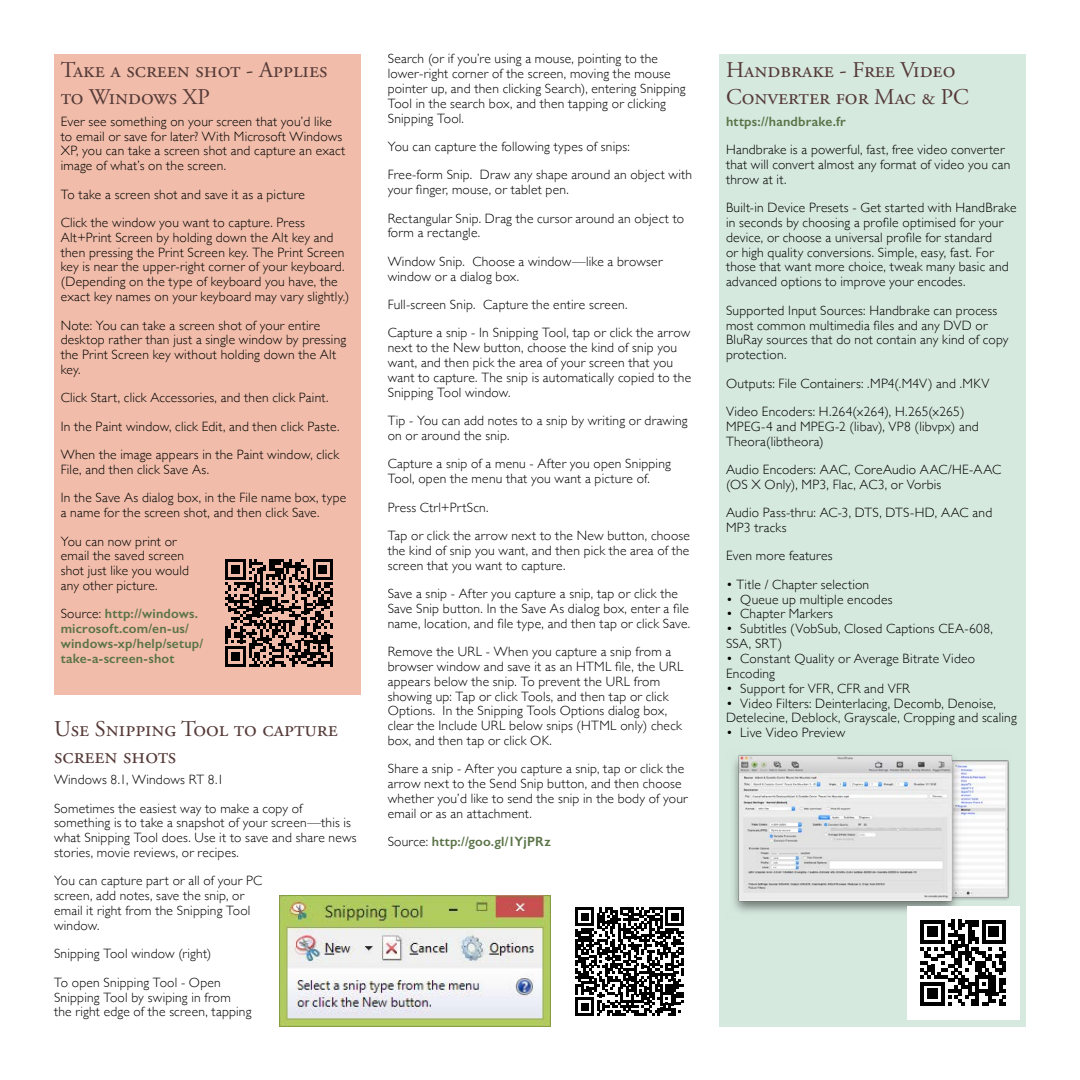
<style>
.page{position:relative;width:1080px;height:1080px;background:#fff}
.page>*{position:absolute;margin:0;border:0;box-sizing:border-box;transform-origin:0 0}
.t1{font:22.5px/27px "Adobe Garamond Pro";color:#563b39}
.t2{font:300 13.5px/14.9px "Gill Sans";letter-spacing:.015em;color:#000}
.t3{font:600 13.5px/14.9px "Gill Sans";letter-spacing:.015em;color:#5a7347}
.s1{font-weight:300;color:#000}
</style>
<div class="page">
<div style="left:54px;top:54px;width:307px;height:640px;background:#f1bdaa"></div>
<img style="left:279px;top:896px;width:271px;height:130px">
<svg style="left:225px;top:559px;width:108px;height:108px"></svg>
<hr style="left:330px;top:652px;width:3px;height:15px;background:#000">
<svg style="left:576px;top:908px;width:108px;height:108px"></svg>
<div style="left:719px;top:54px;width:307px;height:972px;background:#d6e9df"></div>
<img style="left:732px;top:754px;width:278px;height:159px">
<div style="left:907px;top:906px;width:112px;height:114px;background:#fff"></div>
<svg style="left:921px;top:920px;width:85px;height:86px"></svg>
<h1 class="t1" style="left:61px;top:57px;width:268px">Take a screen shot - Applies to Windows XP</h1>
<p class="t2" style="left:61px;top:113px;width:286px">Ever see something on your screen that you’d like to email or save for later? With Microsoft Windows XP, you can take a screen shot and capture an exact image of what’s on the screen.</p>
<p class="t2" style="left:61px;top:179px;width:246px;line-height:28.3px">To take a screen shot and save it as a picture<br>Click the window you want to capture. Press</p>
<p class="t2" style="left:61px;top:229px;width:290px">Alt+Print Screen by holding down the Alt key and then pressing the Print Screen key. The Print Screen key is near the upper-right corner of your keyboard. (Depending on the type of keyboard you have, the exact key names on your keyboard may vary slightly.)</p>
<p class="t2" style="left:61px;top:317px;width:287px">Note: You can take a screen shot of your entire desktop rather than just a single window by pressing the Print Screen key without holding down the Alt key.</p>
<p class="t2" style="left:61px;top:383px;width:280px;line-height:28.3px">Click Start, click Accessories, and then click Paint.<br>In the Paint window, click Edit, and then click Paste.<br>When the image appears in the Paint window, click</p>
<p class="t2" style="left:61px;top:455px;width:287px;line-height:28.3px">File, and then click Save As.<br>In the Save As dialog box, in the File name box, type</p>
<p class="t2" style="left:61px;top:498px;width:260px;line-height:28.3px">a name for the screen shot, and then click Save.<br>You can now print or</p>
<p class="t2" style="left:61px;top:548px;width:130px">email the saved screen shot just like you would any other picture.</p>
<p class="t3" style="left:61px;top:606px;width:144px"><span class="s1">Source:</span> http://windows. microsoft.com/en-us/ windows-xp/help/setup/ take-a-screen-shot</p>
<h1 class="t1" style="left:54px;top:716px;width:285px">Use Snipping Tool to capture screen shots</h1>
<p class="t2" style="left:54px;top:765px;width:250px;line-height:28.3px">Windows 8.1, Windows RT 8.1<br>Sometimes the easiest way to make a copy of</p>
<p class="t2" style="left:54px;top:815px;width:304px">something is to take a snapshot of your screen—this is what Snipping Tool does. Use it to save and share news stories, movie reviews, or recipes.</p>
<p class="t2" style="left:54px;top:873px;width:210px">You can capture part or all of your PC screen, add notes, save the snip, or email it right from the Snipping Tool window.</p>
<p class="t2" style="left:54px;top:939px;width:168px;line-height:28.3px">Snipping Tool window (right)<br>To open Snipping Tool - Open</p>
<p class="t2" style="left:54px;top:989px;width:199px">Snipping Tool by swiping in from the right edge of the screen, tapping</p>
<p class="t2" style="left:388px;top:51px;width:299px">Search (or if you’re using a mouse, pointing to the lower-right corner of the screen, moving the mouse pointer up, and then clicking Search), entering Snipping Tool in the search box, and then tapping or clicking Snipping Tool.</p>
<p class="t2" style="left:388px;top:132px;width:306px;line-height:28.3px">You can capture the following types of snips:<br>Free-form Snip. Draw any shape around an object with</p>
<p class="t2" style="left:388px;top:175px;width:298px;line-height:28.3px">your finger, mouse, or tablet pen.<br>Rectangular Snip. Drag the cursor around an object to</p>
<p class="t2" style="left:388px;top:218px;width:276px;line-height:28.3px">form a rectangle.<br>Window Snip. Choose a window—like a browser</p>
<p class="t2" style="left:388px;top:261px;width:304px;line-height:28.3px">window or a dialog box.<br>Full-screen Snip. Capture the entire screen.<br>Capture a snip - In Snipping Tool, tap or click the arrow</p>
<p class="t2" style="left:388px;top:340px;width:305px">next to the New button, choose the kind of snip you want, and then pick the area of your screen that you want to capture. The snip is automatically copied to the Snipping Tool window.</p>
<p class="t2" style="left:388px;top:413px;width:301px">Tip - You can add notes to a snip by writing or drawing on or around the snip.</p>
<p class="t2" style="left:388px;top:456px;width:285px">Capture a snip of a menu - After you open Snipping<br>Tool, open the menu that you want a picture of.</p>
<p class="t2" style="left:388px;top:492px;width:304px;line-height:28.3px">Press Ctrl+PrtScn.<br>Tap or click the arrow next to the New button, choose</p>
<p class="t2" style="left:388px;top:542px;width:303px">the kind of snip you want, and then pick the area of the screen that you want to capture.</p>
<p class="t2" style="left:388px;top:585px;width:304px">Save a snip - After you capture a snip, tap or click the<br>Save Snip button. In the Save As dialog box, enter a file name, location, and file type, and then tap or click Save.</p>
<p class="t2" style="left:388px;top:644px;width:297px">Remove the URL - When you capture a snip from a browser window and save it as an HTML file, the URL appears below the snip. To prevent the URL from showing up: Tap or click Tools, and then tap or click Options. In the Snipping Tools Options dialog box, clear the Include URL below snips (HTML only) check box, and then tap or click OK.</p>
<p class="t2" style="left:388px;top:761px;width:301px">Share a snip - After you capture a snip, tap or click the arrow next to the Send Snip button, and then choose whether you’d like to send the snip in the body of your email or as an attachment.</p>
<p class="t3" style="left:388px;top:834px;width:165px"><span class="s1">Source:</span> http://goo.gl/1YjPRz</p>
<h1 class="t1" style="left:726px;top:57px;width:244px">Handbrake - Free Video<br>Converter for Mac &amp; PC</h1>
<p class="t3" style="left:726px;top:114px;width:121px">https://handbrake.fr</p>
<p class="t2" style="left:726px;top:142px;width:286px">Handbrake is a powerful, fast, free video converter that will convert almost any format of video you can throw at it.</p>
<p class="t2" style="left:726px;top:200px;width:292px">Built-in Device Presets - Get started with HandBrake in seconds by choosing a profile optimised for your device, or choose a universal profile for standard<br>or high quality conversions. Simple, easy, fast. For those that want more choice, tweak many basic and advanced options to improve your encodes.</p>
<p class="t2" style="left:726px;top:302px;width:284px">Supported Input Sources: Handbrake can process most common multimedia files and any DVD or BluRay sources that do not contain any kind of copy protection.</p>
<p class="t2" style="left:726px;top:368px;width:265px;line-height:28.3px">Outputs: File Containers: .MP4(.M4V) and .MKV<br>Video Encoders: H.264(x264), H.265(x265)</p>
<p class="t2" style="left:726px;top:418px;width:254px">MPEG-4 and MPEG-2 (libav), VP8 (libvpx) and<br>Theora(libtheora)</p>
<p class="t2" style="left:726px;top:461px;width:277px">Audio Encoders: AAC, CoreAudio AAC/HE-AAC (OS X Only), MP3, Flac, AC3, or Vorbis</p>
<p class="t2" style="left:726px;top:505px;width:268px">Audio Pass-thru: AC-3, DTS, DTS-HD, AAC and<br>MP3 tracks</p>
<p class="t2" style="left:726px;top:548px;width:108px">Even more features</p>
<p class="t2" style="left:726px;top:576px;width:145px">• Title / Chapter selection</p>
<p class="t2" style="left:726px;top:591px;width:168px">• Queue up multiple encodes</p>
<p class="t2" style="left:726px;top:606px;width:109px">• Chapter Markers</p>
<p class="t2" style="left:726px;top:621px;width:269px">• Subtitles (VobSub, Closed Captions CEA-608,<br>SSA, SRT)</p>
<p class="t2" style="left:726px;top:650px;width:251px">• Constant Quality or Average Bitrate Video<br>Encoding</p>
<p class="t2" style="left:726px;top:680px;width:185px">• Support for VFR, CFR and VFR</p>
<p class="t2" style="left:726px;top:695px;width:292px">• Video Filters: Deinterlacing, Decomb, Denoise,<br>Detelecine, Deblock, Grayscale, Cropping and scaling</p>
<p class="t2" style="left:726px;top:725px;width:121px">• Live Video Preview</p>
</div>
